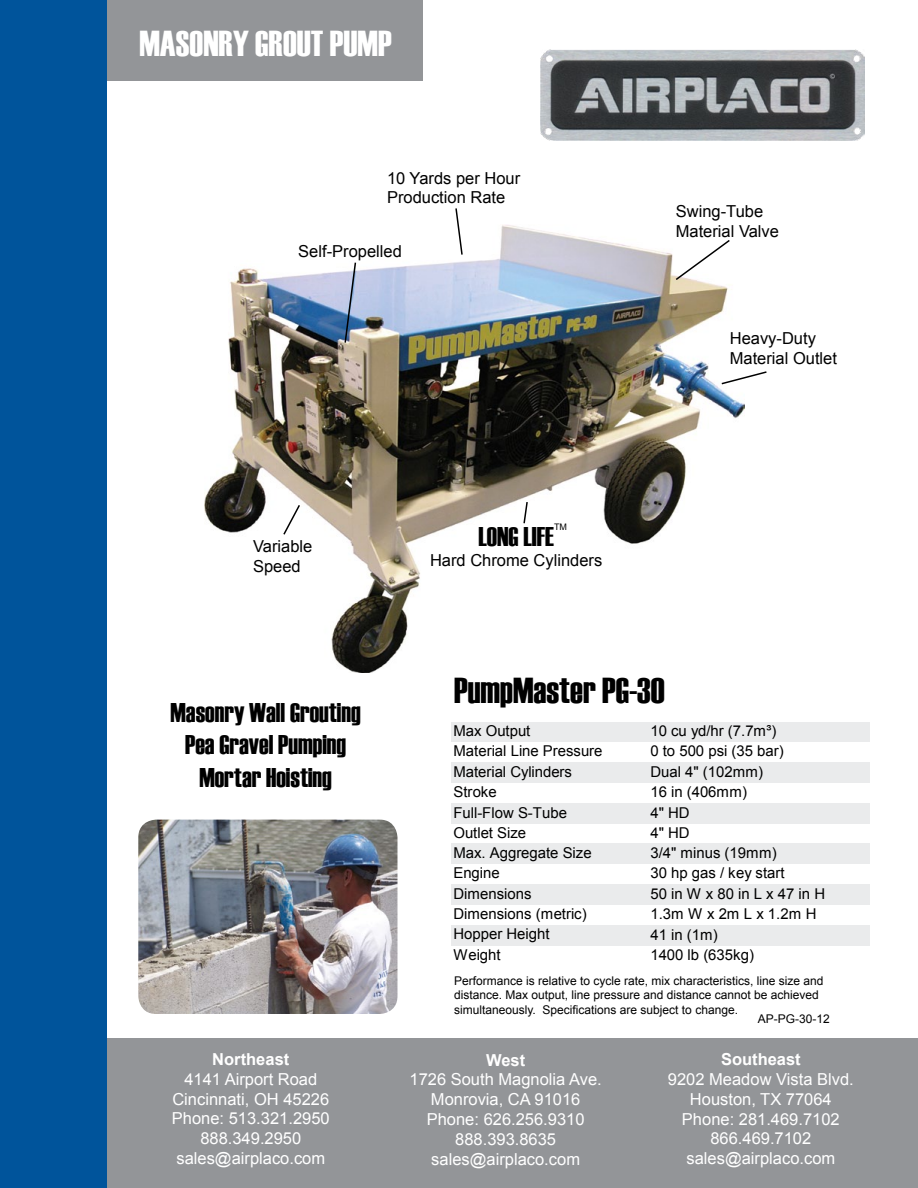
<style>
.page{position:relative;width:918px;height:1188px;background:#fff}
.page>*{position:absolute;margin:0;border:0;box-sizing:border-box;transform-origin:0 0}
.t1{font:36px "Haettenschweiler";color:#fff}
.t2{font:36px "Haettenschweiler";color:#000}
.t3{font:27px "Haettenschweiler";color:#000}
.t4{font:16.5px "Arial";color:#fff}
.t5{font:16.5px/19.8px "Arial";color:#000}
.t6{font:700 16.5px "Arial";color:#fff}
.t7{font:15px "Arial";color:#000}
.t8{font:12px/14.4px "Arial";color:#000}
.t9{font:9px "Arial";color:#000}
</style>
<div class="page">
<div style="left:100px;top:0;width:323px;height:80px;background:#939598"></div>
<div style="left:106px;top:1039px;width:812px;height:149px;background:#939598"></div>
<div style="left:0;top:0;width:107px;height:1188px;background:#00549b"></div>
<img style="left:138px;top:820px;width:260px;height:194px">
<img style="left:541px;top:50px;width:323px;height:90px">
<img style="left:205px;top:225px;width:539px;height:447px">
<svg style="left:282px;top:503px;width:19px;height:33px"></svg>
<svg style="left:720px;top:370px;width:47px;height:16px"></svg>
<svg style="left:522px;top:500px;width:7px;height:25px"></svg>
<svg style="left:344px;top:261px;width:13px;height:83px"></svg>
<svg style="left:674px;top:238px;width:57px;height:44px"></svg>
<svg style="left:454px;top:208px;width:10px;height:48px"></svg>
<div style="left:451px;top:722px;width:419px;height:20px;background:#eaebec"></div>
<div style="left:451px;top:762px;width:419px;height:21px;background:#eaebec"></div>
<div style="left:451px;top:803px;width:419px;height:20px;background:#eaebec"></div>
<div style="left:451px;top:843px;width:419px;height:21px;background:#eaebec"></div>
<div style="left:451px;top:884px;width:419px;height:21px;background:#eaebec"></div>
<div style="left:451px;top:925px;width:419px;height:20px;background:#eaebec"></div>
<p class="t1" style="left:139px;top:19px;width:254px">MASONRY GROUT PUMP</p>
<p class="t5" style="left:387px;top:168px;width:135px">10 Yards per Hour<br>Production Rate</p>
<p class="t5" style="left:298px;top:242px;width:105px">Self-Propelled</p>
<p class="t5" style="left:253px;top:537px;width:61px">Variable<br>Speed</p>
<p class="t9" style="left:554px;top:521px;width:14px">TM</p>
<p class="t3" style="left:478px;top:518px;width:77px">LONG LIFE</p>
<p class="t5" style="left:430px;top:550px;width:174px">Hard Chrome Cylinders</p>
<p class="t5" style="left:676px;top:202px;width:89px">Swing-Tube</p>
<p class="t5" style="left:676px;top:221px;width:105px">Material Valve</p>
<p class="t5" style="left:730px;top:329px;width:88px">Heavy-Duty</p>
<p class="t5" style="left:730px;top:349px;width:109px">Material Outlet</p>
<p class="t3" style="left:171px;top:694px;width:192px">Masonry Wall Grouting</p>
<p class="t3" style="left:185px;top:727px;width:163px">Pea Gravel Pumping</p>
<p class="t3" style="left:199px;top:759px;width:134px">Mortar Hoisting</p>
<p class="t6" style="left:212px;top:1048px;width:79px">Northeast</p>
<p class="t4" style="left:184px;top:1068px;width:134px">4141 Airport Road</p>
<p class="t4" style="left:172px;top:1088px;width:158px">Cincinnati, OH 45226</p>
<p class="t4" style="left:172px;top:1108px;width:159px">Phone: 513.321.2950</p>
<p class="t4" style="left:200px;top:1128px;width:102px">888.349.2950</p>
<p class="t4" style="left:176px;top:1147px;width:150px">sales@airplaco.com</p>
<p class="t2" style="left:454px;top:666px;width:212px">PumpMaster PG-30</p>
<p class="t7" style="left:453px;top:721px;width:78px">Max Output</p>
<p class="t7" style="left:650px;top:721px;width:128px">10 cu yd/hr (7.7m³)</p>
<p class="t7" style="left:453px;top:741px;width:151px">Material Line Pressure</p>
<p class="t7" style="left:650px;top:741px;width:135px">0 to 500 psi (35 bar)</p>
<p class="t7" style="left:453px;top:762px;width:120px">Material Cylinders</p>
<p class="t7" style="left:650px;top:762px;width:114px">Dual 4" (102mm)</p>
<p class="t7" style="left:453px;top:782px;width:45px">Stroke</p>
<p class="t7" style="left:650px;top:782px;width:98px">16 in (406mm)</p>
<p class="t7" style="left:453px;top:803px;width:115px">Full-Flow S-Tube</p>
<p class="t7" style="left:650px;top:803px;width:41px">4" HD</p>
<p class="t7" style="left:453px;top:823px;width:74px">Outlet Size</p>
<p class="t7" style="left:650px;top:823px;width:41px">4" HD</p>
<p class="t7" style="left:453px;top:843px;width:140px">Max. Aggregate Size</p>
<p class="t7" style="left:650px;top:843px;width:128px">3/4" minus (19mm)</p>
<p class="t7" style="left:453px;top:863px;width:48px">Engine</p>
<p class="t7" style="left:650px;top:863px;width:136px">30 hp gas / key start</p>
<p class="t7" style="left:453px;top:884px;width:80px">Dimensions</p>
<p class="t7" style="left:650px;top:884px;width:176px">50 in W x 80 in L x 47 in H</p>
<p class="t7" style="left:453px;top:904px;width:135px">Dimensions (metric)</p>
<p class="t7" style="left:650px;top:904px;width:168px">1.3m W x 2m L x 1.2m H</p>
<p class="t7" style="left:453px;top:924px;width:98px">Hopper Height</p>
<p class="t7" style="left:650px;top:925px;width:69px">41 in (1m)</p>
<p class="t7" style="left:453px;top:945px;width:49px">Weight</p>
<p class="t7" style="left:650px;top:945px;width:105px">1400 lb (635kg)</p>
<p class="t8" style="left:454px;top:974px;width:371px">Performance is relative to cycle rate, mix characteristics, line size and distance. Max output, line pressure and distance cannot be achieved simultaneously. Specifications are subject to change.</p>
<p class="t8" style="left:758px;top:1011px;width:74px">AP-PG-30-12</p>
<p class="t6" style="left:486px;top:1049px;width:41px">West</p>
<p class="t4" style="left:410px;top:1069px;width:194px">1726 South Magnolia Ave.</p>
<p class="t4" style="left:431px;top:1089px;width:151px">Monrovia, CA 91016</p>
<p class="t4" style="left:427px;top:1108px;width:159px">Phone: 626.256.9310</p>
<p class="t4" style="left:455px;top:1128px;width:102px">888.393.8635</p>
<p class="t4" style="left:431px;top:1148px;width:150px">sales@airplaco.com</p>
<p class="t6" style="left:721px;top:1048px;width:81px">Southeast</p>
<p class="t4" style="left:668px;top:1068px;width:187px">9202 Meadow Vista Blvd.</p>
<p class="t4" style="left:690px;top:1088px;width:143px">Houston, TX 77064</p>
<p class="t4" style="left:682px;top:1108px;width:159px">Phone: 281.469.7102</p>
<p class="t4" style="left:710px;top:1128px;width:102px">866.469.7102</p>
<p class="t4" style="left:686px;top:1148px;width:150px">sales@airplaco.com</p>
</div>
